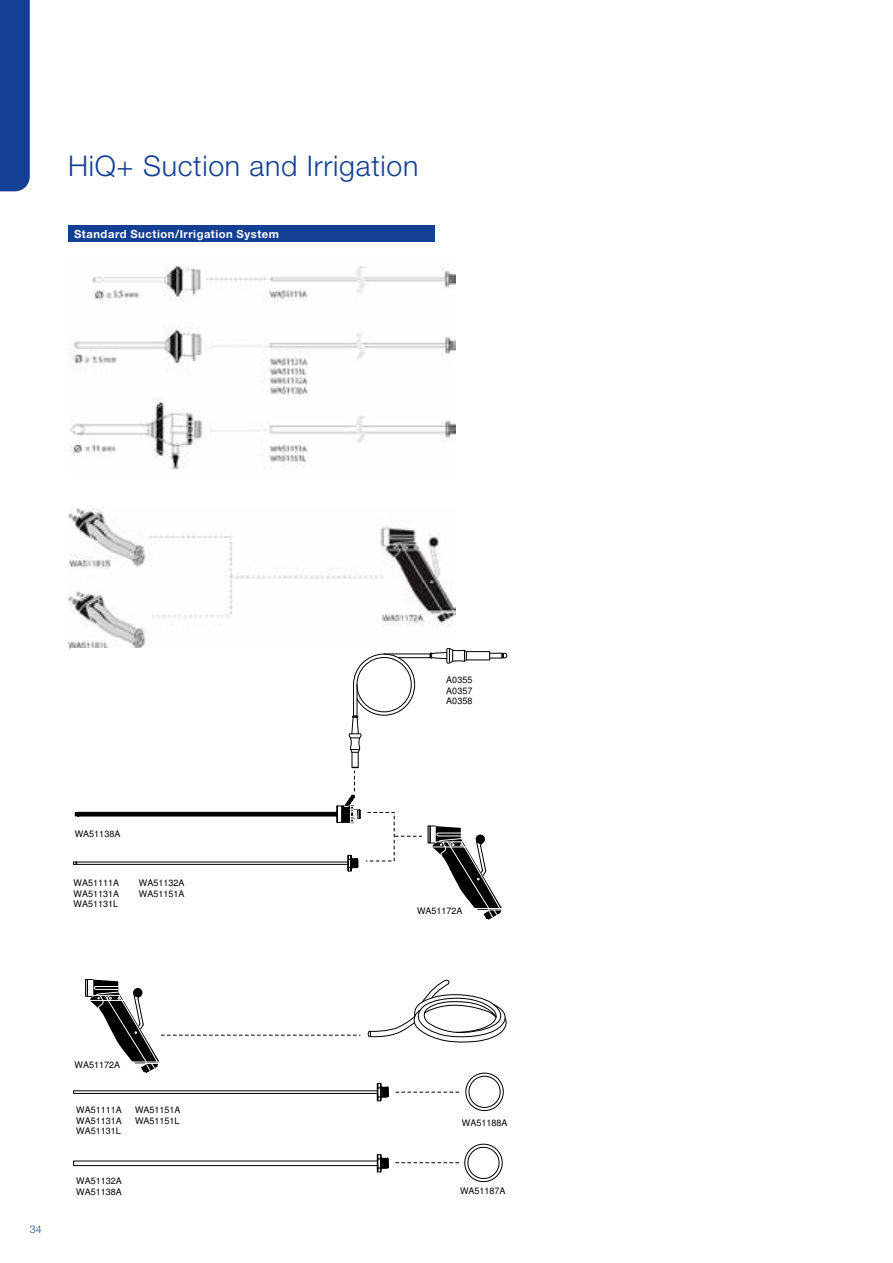
<style>
.page{position:relative;width:893px;height:1263px;background:#fff}
.page>*{position:absolute;margin:0;border:0;box-sizing:border-box;transform-origin:0 0}
.t1{font:300 28.5px "Helvetica Neue LT Pro";letter-spacing:.025em;color:#134094}
.t2{font:700 11.25px "Helvetica Neue LT Pro";letter-spacing:.045em;color:#fff}
.t3{font:300 10.5px "Helvetica Neue LT Pro";color:#134094}
.t4{font:9px/10.8px "Nimbus San L";color:#000;text-align:justify}
</style>
<div class="page">
<div style="left:0;top:0;width:30px;height:191px;background:#134094"></div>
<div style="left:68px;top:225px;width:367px;height:17px;background:#134094"></div>
<img style="left:68px;top:265px;width:387px;height:205px">
<img style="left:68px;top:507px;width:387px;height:143px">
<div style="left:71px;top:648px;width:439px;height:551px;background:#fff"></div>
<svg style="left:73px;top:648px;width:434px;height:271px"></svg>
<svg style="left:368px;top:979px;width:139px;height:63px"></svg>
<svg style="left:73px;top:1083px;width:316px;height:18px"></svg>
<svg style="left:73px;top:1154px;width:316px;height:18px"></svg>
<svg style="left:396px;top:1073px;width:108px;height:38px"></svg>
<svg style="left:396px;top:1144px;width:107px;height:38px"></svg>
<svg style="left:86px;top:979px;width:274px;height:94px"></svg>
<div style="left:85px;top:979px;width:3px;height:17px;border:1px solid #000"></div>
<h1 class="t1" style="left:68px;top:149px;width:352px">HiQ+ Suction and Irrigation</h1>
<p class="t2" style="left:74px;top:227px;width:206px">Standard Suction/Irrigation System</p>
<p class="t4" style="left:75px;top:828px;width:47px">WA51138A</p>
<p class="t4" style="left:74px;top:877px;width:47px">WA51111A WA51131A WA51131L</p>
<p class="t4" style="left:139px;top:877px;width:47px">WA51132A<br>WA51151A</p>
<p class="t3" style="left:30px;top:1223px;width:13px">34</p>
<p class="t4" style="left:75px;top:1059px;width:47px">WA51172A</p>
<p class="t4" style="left:76px;top:1104px;width:47px">WA51111A WA51131A WA51131L</p>
<p class="t4" style="left:135px;top:1104px;width:47px">WA51151A<br>WA51151L</p>
<p class="t4" style="left:76px;top:1175px;width:47px">WA51132A<br>WA51138A</p>
<p class="t4" style="left:446px;top:674px;width:28px">A0355<br>A0357<br>A0358</p>
<p class="t4" style="left:417px;top:905px;width:47px">WA51172A</p>
<p class="t4" style="left:462px;top:1117px;width:47px">WA51188A</p>
<p class="t4" style="left:460px;top:1185px;width:47px">WA51187A</p>
</div>
